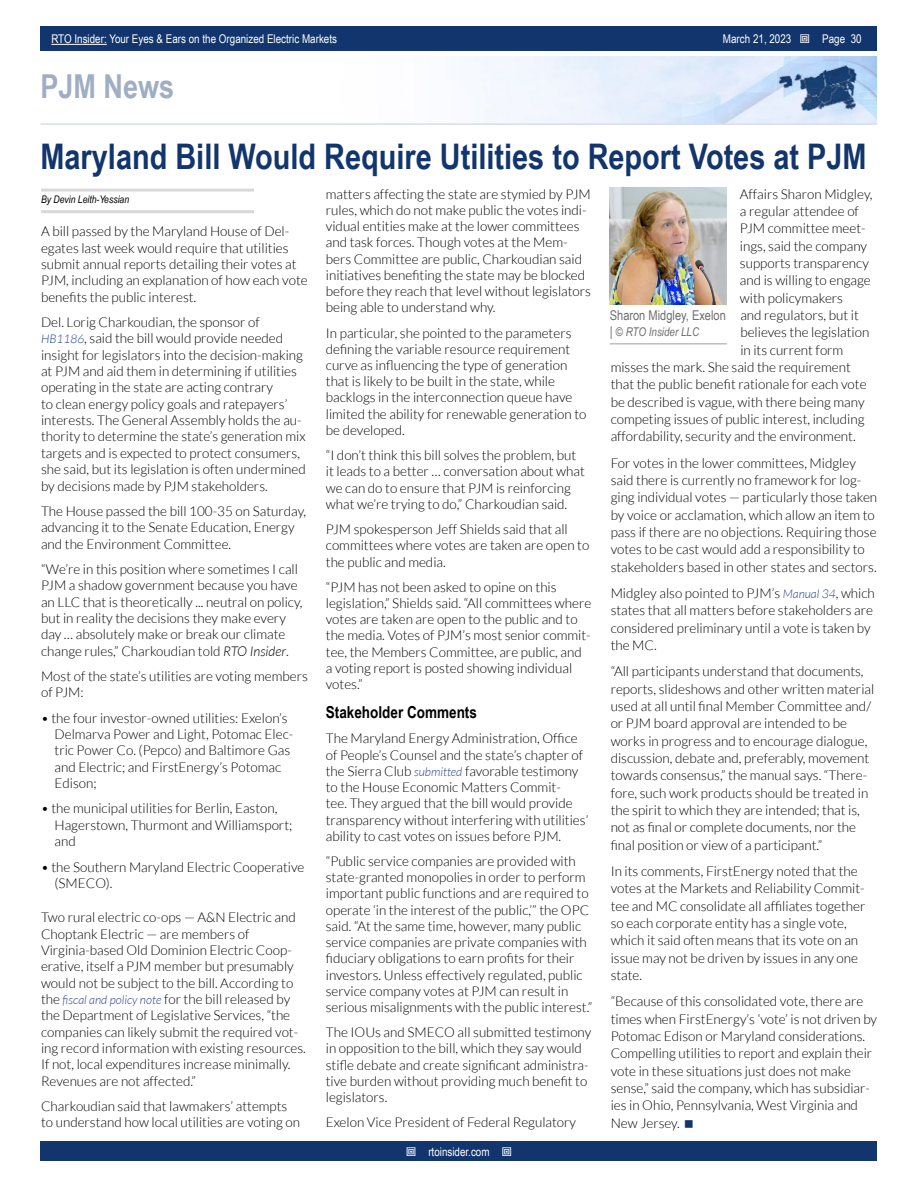
<style>
.page{position:relative;width:918px;height:1188px;background:#fff}
.page>*{position:absolute;margin:0;border:0;box-sizing:border-box;transform-origin:0 0}
.t1{font:700 35.25px "Arial Narrow";color:#11356c}
.t2{font:700 33px "Arial Narrow";color:#a0aec4}
.t3{font:700 16.5px "Arial Narrow";color:#000}
.t4{font:300 13.5px/16.2px "Lato";color:#000}
.t5{font:13.5px "Arial Narrow";color:#6d6e71}
.t6{font:12px "Arial Narrow";color:#fff}
.t7{font:italic 12px "Arial Narrow";color:#6d6e71}
.t8{font:italic 10.5px "Arial Narrow";color:#000}
.s1{font-style:italic;font-size:12px;color:#25408f}
.s2{font-style:italic}
.s3{font-style:normal;font-size:13.5px}
</style>
<div class="page">
<div style="left:41px;top:1142px;width:836px;height:19px;background:#11356c"></div>
<div style="left:41px;top:27px;width:836px;height:24px;background:#11356c"></div>
<hr style="left:51px;top:44px;width:56px;height:1px;background:#fff">
<img style="left:474px;top:56px;width:403px;height:67px">
<hr style="left:40px;top:123px;width:837px;height:2px;background:#d6deec">
<hr style="left:41px;top:189px;width:213px;height:3px;background:#d8d8d8">
<hr style="left:41px;top:210px;width:213px;height:3px;background:#d8d8d8">
<img style="left:609px;top:188px;width:117px;height:117px">
<hr style="left:610px;top:343px;width:117px;height:2px;background:#bfbfbf">
<p class="t6" style="left:51px;top:30px;width:287px">RTO Insider: Your Eyes &amp; Ears on the Organized Electric Markets</p>
<p class="t6" style="left:723px;top:30px;width:70px">March 21, 2023</p>
<p class="t6" style="left:822px;top:30px;width:41px">Page 30</p>
<h2 class="t2" style="left:40px;top:61px;width:135px">PJM News</h2>
<h1 class="t1" style="left:40px;top:130px;width:828px">Maryland Bill Would Require Utilities to Report Votes at PJM</h1>
<p class="t8" style="left:41px;top:192px;width:90px">By Devin Leith-Yessian</p>
<p class="t4" style="left:41px;top:223px;width:268px">A bill passed by the Maryland House of Del&shy;egates last week would require that utilities submit annual reports detailing their votes at PJM, including an explanation of how each vote benefits the public interest.</p>
<p class="t4" style="left:41px;top:314px;width:266px">Del. Lorig Charkoudian, the sponsor of <span class="s1">HB1186</span>, said the bill would provide needed insight for legislators into the decision-making at PJM and aid them in determining if utilities operating in the state are acting contrary<br>to clean energy policy goals and ratepayers’ interests. The General Assembly holds the au&shy;thority to determine the state’s generation mix targets and is expected to protect consumers, she said, but its legislation is often undermined by decisions made by PJM stakeholders.</p>
<p class="t4" style="left:41px;top:503px;width:267px">The House passed the bill 100-35 on Saturday, advancing it to the Senate Education, Energy and the Environment Committee.</p>
<p class="t4" style="left:41px;top:561px;width:263px">“We’re in this position where sometimes I call PJM a shadow government because you have an LLC that is theoretically ... neutral on policy, but in reality the decisions they make every day … absolutely make or break our climate change rules,” Charkoudian told <span class="s2">RTO Insider</span>.</p>
<p class="t4" style="left:41px;top:668px;width:268px">Most of the state’s utilities are voting members of PJM:</p>
<p class="t4" style="left:55px;top:710px;width:240px;text-indent:-13px">• the four investor-owned utilities: Exelon’s Delmarva Power and Light, Potomac Elec&shy;tric Power Co. (Pepco) and Baltimore Gas and Electric; and FirstEnergy’s Potomac Edison;</p>
<p class="t4" style="left:55px;top:801px;width:239px;text-indent:-13px">• the municipal utilities for Berlin, Easton,<br>Hagerstown, Thurmont and Williamsport; and</p>
<p class="t4" style="left:55px;top:859px;width:251px;text-indent:-13px">• the Southern Maryland Electric Cooperative (SMECO).</p>
<p class="t4" style="left:41px;top:909px;width:266px">Two rural electric co-ops — A&amp;N Electric and Choptank Electric — are members of Virginia-based Old Dominion Electric Coop&shy;erative, itself a PJM member but presumably would not be subject to the bill. According to the <span class="s1">fiscal and policy note</span> for the bill released by the Department of Legislative Services, “the companies can likely submit the required vot&shy;ing record information with existing resources.<br>If not, local expenditures increase minimally.<br>Revenues are not affected.”</p>
<p class="t4" style="left:41px;top:1098px;width:261px">Charkoudian said that lawmakers’ attempts to understand how local utilities are voting on</p>
<p class="t4" style="left:740px;top:186px;width:134px">Affairs Sharon Midgley,</p>
<p class="t4" style="left:740px;top:203px;width:121px">a regular attendee of</p>
<p class="t4" style="left:740px;top:220px;width:127px">PJM committee meet-</p>
<p class="t4" style="left:740px;top:238px;width:129px">ings, said the company</p>
<p class="t4" style="left:740px;top:255px;width:131px">supports transparency</p>
<p class="t4" style="left:740px;top:272px;width:132px">and is willing to engage</p>
<p class="t4" style="left:740px;top:290px;width:105px">with policymakers</p>
<p class="t4" style="left:740px;top:307px;width:120px">and regulators, but it</p>
<p class="t4" style="left:740px;top:324px;width:131px">believes the legislation</p>
<p class="t4" style="left:740px;top:342px;width:105px">in its current form</p>
<p class="t4" style="left:611px;top:359px;width:242px">misses the mark. She said the requirement</p>
<p class="t4" style="left:611px;top:376px;width:257px">that the public benefit rationale for each vote</p>
<p class="t4" style="left:611px;top:394px;width:255px">be described is vague, with there being many</p>
<p class="t4" style="left:611px;top:411px;width:255px">competing issues of public interest, including</p>
<p class="t4" style="left:611px;top:428px;width:247px">affordability, security and the environment.</p>
<p class="t4" style="left:611px;top:454px;width:268px;line-height:17.4px">For votes in the lower committees, Midgley said there is currently no framework for log&shy;ging individual votes — particularly those taken by voice or acclamation, which allow an item to pass if there are no objections. Requiring those votes to be cast would add a responsibility to stakeholders based in other states and sectors.</p>
<p class="t4" style="left:611px;top:584px;width:266px;line-height:17.4px">Midgley also pointed to PJM’s <span class="s1">Manual 34</span>, which states that all matters before stakeholders are considered preliminary until a vote is taken by the MC.</p>
<p class="t4" style="left:611px;top:663px;width:265px;line-height:17.4px">“All participants understand that documents, reports, slideshows and other written material used at all until final Member Committee and/ or PJM board approval are intended to be works in progress and to encourage dialogue, discussion, debate and, preferably, movement towards consensus,” the manual says. “There&shy;fore, such work products should be treated in the spirit to which they are intended; that is, not as final or complete documents, nor the final position or view of a participant.”</p>
<p class="t4" style="left:611px;top:863px;width:256px;line-height:17.4px">In its comments, FirstEnergy noted that the votes at the Markets and Reliability Commit&shy;tee and MC consolidate all affiliates together so each corporate entity has a single vote, which it said often means that its vote on an issue may not be driven by issues in any one state.</p>
<p class="t4" style="left:611px;top:993px;width:268px;line-height:17.4px">“Because of this consolidated vote, there are times when FirstEnergy’s ‘vote’ is not driven by Potomac Edison or Maryland considerations.<br>Compelling utilities to report and explain their vote in these situations just does not make sense,” said the company, which has subsidiar&shy;ies in Ohio, Pennsylvania, West Virginia and New Jersey.</p>
<p class="t4" style="left:326px;top:186px;width:267px">matters affecting the state are stymied by PJM rules, which do not make public the votes indi&shy;vidual entities make at the lower committees and task forces. Though votes at the Mem&shy;bers Committee are public, Charkoudian said initiatives benefiting the state may be blocked before they reach that level without legislators being able to understand why.</p>
<p class="t4" style="left:326px;top:325px;width:262px">In particular, she pointed to the parameters defining the variable resource requirement curve as influencing the type of generation that is likely to be built in the state, while backlogs in the interconnection queue have limited the ability for renewable generation to be developed.</p>
<p class="t4" style="left:326px;top:447px;width:261px">“I don’t think this bill solves the problem, but it leads to a better … conversation about what we can do to ensure that PJM is reinforcing what we’re trying to do,” Charkoudian said.</p>
<p class="t4" style="left:326px;top:521px;width:265px">PJM spokesperson Jeff Shields said that all committees where votes are taken are open to the public and media.</p>
<p class="t4" style="left:326px;top:579px;width:267px">“PJM has not been asked to opine on this legislation,” Shields said. “All committees where votes are taken are open to the public and to the media. Votes of PJM’s most senior commit&shy;tee, the Members Committee, are public, and a voting report is posted showing individual votes.”</p>
<p class="t3" style="left:326px;top:700px;width:153px">Stakeholder Comments</p>
<p class="t4" style="left:326px;top:730px;width:264px">The Maryland Energy Administration, Office of People’s Counsel and the state’s chapter of the Sierra Club <span class="s1">submitted</span> favorable testimony to the House Economic Matters Commit-<br>tee. They argued that the bill would provide transparency without interfering with utilities’ ability to cast votes on issues before PJM.</p>
<p class="t4" style="left:326px;top:853px;width:268px">“Public service companies are provided with state-granted monopolies in order to perform important public functions and are required to operate ‘in the interest of the public,’” the OPC said. “At the same time, however, many public service companies are private companies with fiduciary obligations to earn profits for their investors. Unless effectively regulated, public service company votes at PJM can result in serious misalignments with the public interest.”</p>
<p class="t4" style="left:326px;top:1024px;width:267px">The IOUs and SMECO all submitted testimony in opposition to the bill, which they say would stifle debate and create significant administra&shy;tive burden without providing much benefit to legislators.</p>
<p class="t4" style="left:326px;top:1115px;width:252px">Exelon Vice President of Federal Regulatory</p>
<p class="t5" style="left:610px;top:305px;width:118px">Sharon Midgley, Exelon</p>
<p class="t7" style="left:610px;top:324px;width:91px"><span class="s3">|</span> © RTO Insider LLC</p>
<p class="t6" style="left:428px;top:1143px;width:63px">rtoinsider.com</p>
</div>
